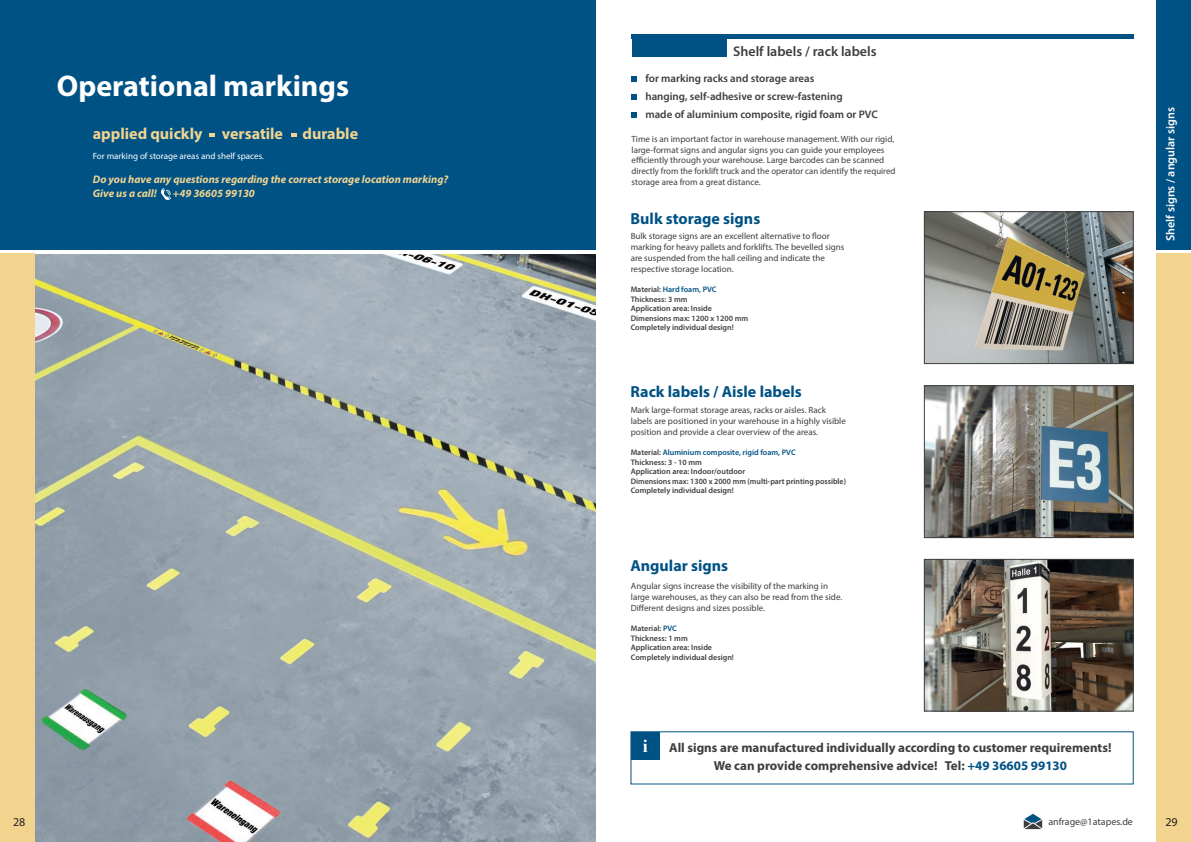
<style>
.page{position:relative;width:1191px;height:842px;background:#fff}
.page>*{position:absolute;margin:0;border:0;box-sizing:border-box;transform-origin:0 0}
.t1{font:700 30px "Myriad Pro";color:#fff}
.t2{font:700 16px "Myriad Pro";color:#005285}
.t3{font:700 16px "Myriad Pro";color:#f2d48f}
.t4{font:600 14px "Myriad Pro";color:#3e3e3f}
.t5{font:700 13px/18px "Myriad Pro";color:#3e3e3f}
.t6{font:600 12px "Myriad Pro";color:#fff}
.t7{font:12px "Myriad Pro";color:#231f20}
.t8{font:12px "Myriad Pro";color:#3e3e3f}
.t9{font:600 11px/18px "Myriad Pro";color:#3e3e3f}
.t10{font:italic 700 11px/13.2px "Myriad Pro";color:#f2d48f}
.t11{font:10px "Myriad Pro";color:#3e3e3f}
.t12{font:9px/10.8px "Myriad Pro";color:#3e3e3f}
.t13{font:9px "Myriad Pro";color:#fff}
.t14{font:600 8px/9.6px "Myriad Pro";color:#3e3e3f}
.s1{color:#005285}
.s2{font-family:"Times New Roman";font-size:18px;color:#fff}
</style>
<div class="page">
<div style="left:631px;top:36px;width:95px;height:21px;background:#005285"></div>
<hr style="left:631px;top:34px;width:502px;height:4px;background:#005285">
<svg style="left:631px;top:76px;width:6px;height:6px"></svg>
<svg style="left:631px;top:95px;width:6px;height:5px"></svg>
<svg style="left:631px;top:112px;width:6px;height:6px"></svg>
<div style="left:1156px;top:254px;width:35px;height:588px;background:#f2d48f"></div>
<div style="left:1156px;top:0;width:35px;height:249px;background:#005285"></div>
<img style="left:925px;top:561px;width:206px;height:149px">
<div style="left:923px;top:559px;width:210px;height:153px;border:1px solid #3e3e3f"></div>
<img style="left:926px;top:213px;width:205px;height:149px">
<div style="left:924px;top:211px;width:209px;height:153px;border:1px solid #3e3e3f"></div>
<img style="left:926px;top:387px;width:205px;height:149px">
<div style="left:924px;top:385px;width:209px;height:153px;border:1px solid #3e3e3f"></div>
<div style="left:631px;top:732px;width:28px;height:28px;background:#005285"></div>
<svg style="left:1023px;top:813px;width:20px;height:17px"></svg>
<img style="left:34px;top:254px;width:561px;height:588px">
<div style="left:0;top:34px;width:595px;height:220px;background:linear-gradient(to right,#fff,#fff)"></div>
<div style="left:0;top:0;width:595px;height:249px;background:#005285"></div>
<div style="left:0;top:254px;width:34px;height:588px;background:#f2d48f"></div>
<svg style="left:161px;top:188px;width:10px;height:12px"></svg>
<svg style="left:291px;top:133px;width:5px;height:4px"></svg>
<svg style="left:209px;top:133px;width:6px;height:4px"></svg>
<h1 class="t1" style="left:57px;top:67px;width:294px">Operational markings</h1>
<h2 class="t3" style="left:93px;top:123px;width:267px">applied quickly versatile durable</h2>
<p class="t13" style="left:93px;top:151px;width:173px">For marking of storage areas and shelf spaces.</p>
<p class="t10" style="left:93px;top:173px;width:357px">Do you have any questions regarding the correct storage location marking?<br>Give us a call!</p>
<p class="t10" style="left:173px;top:186px;width:84px">+49 36605 99130</p>
<h3 class="t4" style="left:733px;top:43px;width:145px">Shelf labels / rack labels</h3>
<p class="t9" style="left:645px;top:69px;width:234px">for marking racks and storage areas<br>hanging, self-adhesive or screw-fastening<br>made of aluminium composite, rigid foam or PVC</p>
<p class="t12" style="left:631px;top:133px;width:265px">Time is an important factor in warehouse management. With our rigid, large-format signs and angular signs you can guide your employees efficiently through your warehouse. Large barcodes can be scanned directly from the forklift truck and the operator can identify the required storage area from a great distance.</p>
<h2 class="t2" style="left:630px;top:208px;width:131px">Bulk storage signs</h2>
<p class="t12" style="left:630px;top:231px;width:215px">Bulk storage signs are an excellent alternative to floor marking for heavy pallets and forklifts. The bevelled signs are suspended from the hall ceiling and indicate the respective storage location.</p>
<p class="t14" style="left:630px;top:284px;width:119px">Material: <span class="s1">Hard foam, PVC<br></span>Thickness: 3 mm<br>Application area: Inside<br>Dimensions max: 1200 x 1200 mm<br>Completely individual design!</p>
<h2 class="t2" style="left:630px;top:381px;width:173px">Rack labels / Aisle labels</h2>
<p class="t12" style="left:630px;top:404px;width:217px">Mark large-format storage areas, racks or aisles. Rack labels are positioned in your warehouse in a highly visible position and provide a clear overview of the areas.</p>
<p class="t14" style="left:630px;top:447px;width:217px">Material: <span class="s1">Aluminium composite, rigid foam, PVC<br></span>Thickness: 3 - 10 mm<br>Application area: Indoor/outdoor<br>Dimensions max: 1300 x 2000 mm (multi-part printing possible)<br>Completely individual design!</p>
<h2 class="t2" style="left:630px;top:555px;width:99px">Angular signs</h2>
<p class="t12" style="left:631px;top:580px;width:213px">Angular signs increase the visibility of the marking in large warehouses, as they can also be read from the side.<br>Different designs and sizes possible.</p>
<p class="t14" style="left:631px;top:623px;width:105px">Material: <span class="s1">PVC<br></span>Thickness: 1 mm<br>Application area: Inside<br>Completely individual design!</p>
<h3 class="t5" style="left:713px;top:738px;width:399px;text-indent:-71px"><span class="s2">i</span> All signs are manufactured individually according to customer requirements!<br>We can provide comprehensive advice! Tel: <span class="s1">+49 36605 99130</span></h3>
<h3 class="t8" style="left:19px;top:814px;width:8px">6</h3>
<p class="t11" style="left:1048px;top:815px;width:86px">anfrage@1atapes.de</p>
<h3 class="t7" style="left:13px;top:814px;width:14px">28</h3>
<h3 class="t6" style="left:1162px;top:241px;width:135px;rotate:-90deg">Shelf signs / angular signs</h3>
<h3 class="t7" style="left:1165px;top:814px;width:14px">29</h3>
</div>
